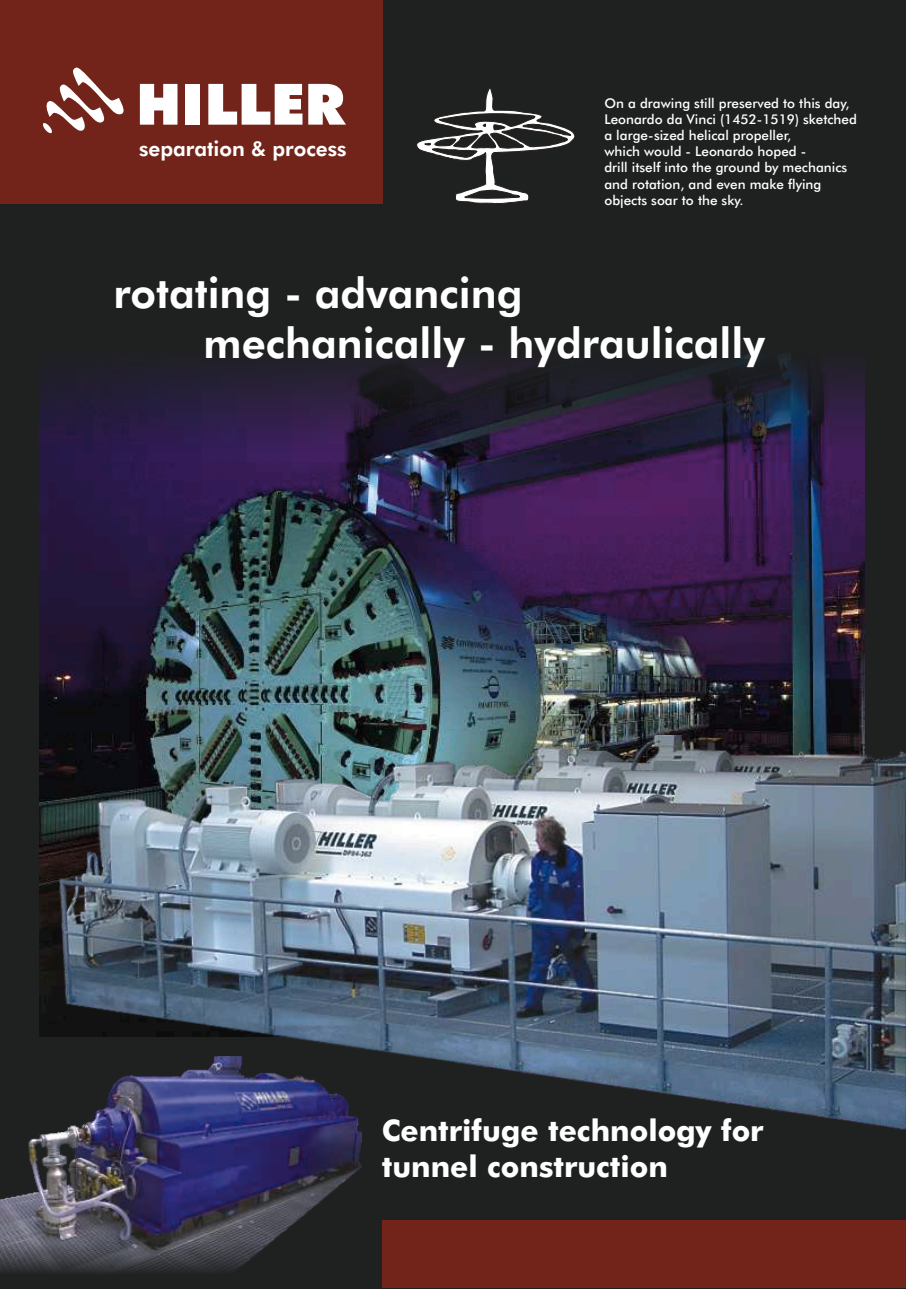
<style>
.page{position:relative;width:906px;height:1289px;background:#fff}
.page>*{position:absolute;margin:0;border:0;box-sizing:border-box;transform-origin:0 0}
.t1{font:800 42px/50.4px "Futura BT";color:#fff}
.t2{font:500 29.85px/35.8px "Futura BT";color:#fff}
.t3{font:800 20.7px "Futura BT";color:#fff}
.t4{font:500 13.5px/16.2px "Futura BT";color:#fff}
</style>
<div class="page">
<div style="left:0;top:0;width:905px;height:1288px;background:#1f2121"></div>
<div style="left:0;top:0;width:382px;height:203px;background:#73241a"></div>
<div style="left:382px;top:1220px;width:523px;height:68px;background:#73241a"></div>
<svg style="left:416px;top:88px;width:159px;height:116px"></svg>
<img style="left:0;top:1129px;width:362px;height:144px">
<img style="left:40px;top:354px;width:825px;height:683px">
<img style="left:59px;top:735px;width:846px;height:394px">
<svg style="left:140px;top:84px;width:37px;height:41px;background:#e6d8d6"></svg>
<div style="left:185px;top:84px;width:15px;height:41px;background:#fff"></div>
<svg style="left:208px;top:84px;width:94px;height:41px"></svg>
<svg style="left:308px;top:84px;width:38px;height:41px"></svg>
<svg style="left:43px;top:67px;width:81px;height:67px"></svg>
<h3 class="t3" style="left:139px;top:140px;width:209px">separation &amp; process</h3>
<p class="t4" style="left:604px;top:96px;width:254px">On a drawing still preserved to this day, Leonardo da Vinci (1452-1519) sketched a large-sized helical propeller,<br>which would - Leonardo hoped -<br>drill itself into the ground by mechanics and rotation, and even make flying objects soar to the sky.</p>
<h1 class="t1" style="left:204px;top:271px;width:563px;text-indent:-90px">rotating - advancing mechanically - hydraulically</h1>
<h2 class="t2" style="left:382px;top:1115px;width:383px">Centrifuge technology for tunnel construction</h2>
</div>
